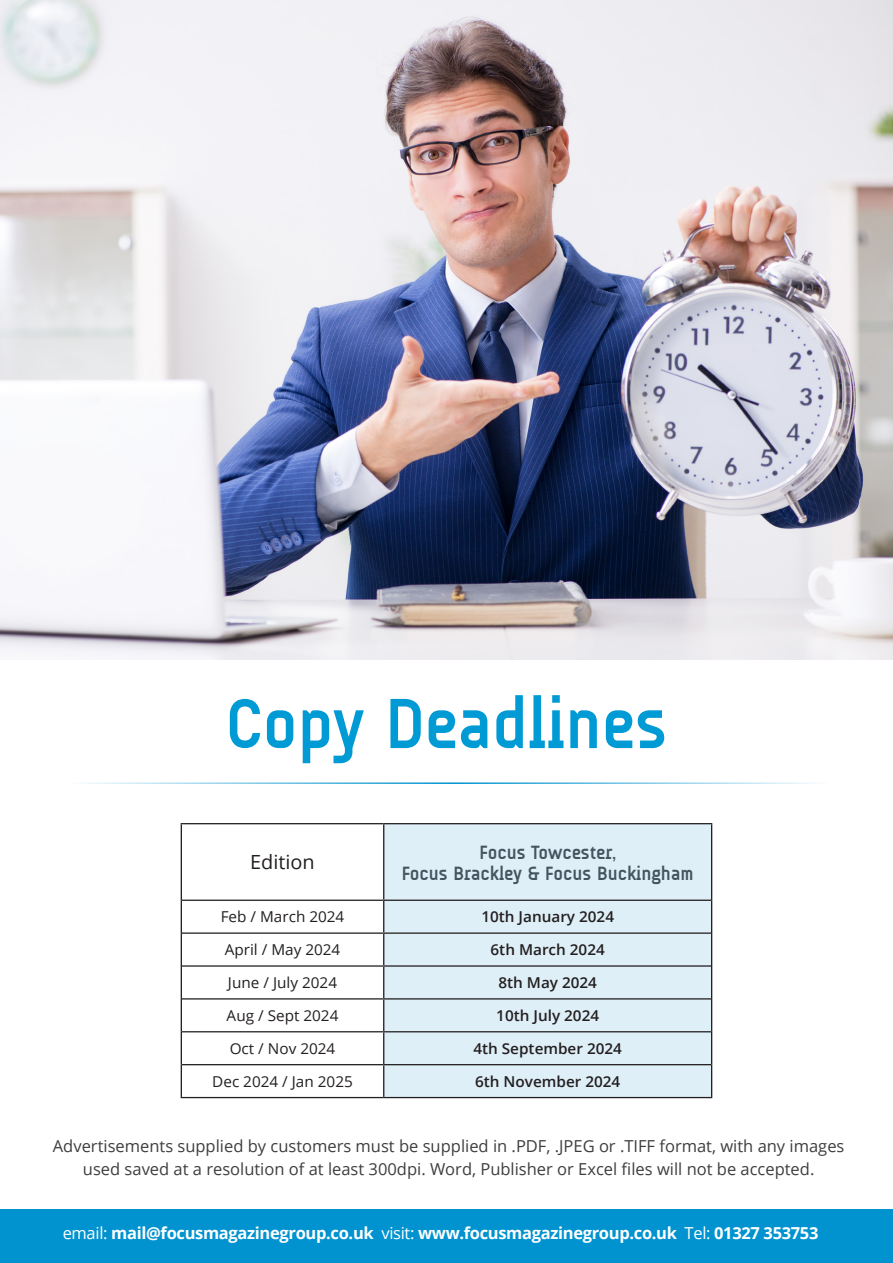
<style>
.page{position:relative;width:893px;height:1263px;background:#fff}
.page>*{position:absolute;margin:0;border:0;box-sizing:border-box;transform-origin:0 0}
.t1{font:700 72px "A Udimat";color:#009ad4}
.t2{font:700 19.5px/21px "A Udimat";color:#45555f;text-align:center}
.t3{font:19.5px "Open Sans";color:#231f20}
.Paragraph_Style_1{font:16.5px/22.5px "Open Sans";color:#3e3e3f;text-align:center}
.t4{font:700 16.5px "Open Sans";letter-spacing:-.02em;color:#fff}
.t5{font:600 15px "Open Sans";color:#231f20}
.t6{font:15px "Open Sans";color:#231f20}
.s1{font-weight:400}
</style>
<div class="page">
<img style="left:0;top:0;width:893px;height:659px">
<hr style="left:63px;top:782px;width:765px;height:2px;background:#0093d0">
<svg style="left:182px;top:824px;width:201px;height:273px"></svg>
<div style="left:384px;top:824px;width:327px;height:273px;background:#dfeff8"></div>
<hr style="left:181px;top:823px;width:203px;height:1px;background:#231f20">
<hr style="left:384px;top:823px;width:328px;height:1px;background:#231f20">
<hr style="left:182px;top:899px;width:202px;height:2px;background:#231f20">
<hr style="left:384px;top:899px;width:327px;height:2px;background:#231f20">
<hr style="left:182px;top:932px;width:202px;height:2px;background:#231f20">
<hr style="left:384px;top:932px;width:327px;height:2px;background:#231f20">
<hr style="left:182px;top:965px;width:202px;height:2px;background:#231f20">
<hr style="left:384px;top:965px;width:327px;height:2px;background:#231f20">
<hr style="left:182px;top:998px;width:202px;height:1px;background:#231f20">
<hr style="left:384px;top:998px;width:327px;height:1px;background:#231f20">
<hr style="left:182px;top:1031px;width:202px;height:1px;background:#231f20">
<hr style="left:384px;top:1031px;width:327px;height:1px;background:#231f20">
<hr style="left:182px;top:1064px;width:202px;height:1px;background:#231f20">
<hr style="left:384px;top:1064px;width:327px;height:1px;background:#231f20">
<hr style="left:181px;top:1097px;width:203px;height:1px;background:#231f20">
<hr style="left:384px;top:1097px;width:328px;height:1px;background:#231f20">
<hr style="left:181px;top:824px;width:1px;height:76px;background:#231f20">
<hr style="left:383px;top:824px;width:1px;height:75px;background:#231f20">
<hr style="left:711px;top:824px;width:1px;height:76px;background:#231f20">
<hr style="left:181px;top:900px;width:1px;height:33px;background:#231f20">
<hr style="left:383px;top:901px;width:1px;height:31px;background:#231f20">
<hr style="left:711px;top:900px;width:1px;height:33px;background:#231f20">
<hr style="left:181px;top:933px;width:1px;height:33px;background:#231f20">
<hr style="left:383px;top:934px;width:1px;height:31px;background:#231f20">
<hr style="left:711px;top:933px;width:1px;height:33px;background:#231f20">
<hr style="left:181px;top:966px;width:1px;height:33px;background:#231f20">
<hr style="left:383px;top:967px;width:1px;height:31px;background:#231f20">
<hr style="left:711px;top:966px;width:1px;height:33px;background:#231f20">
<hr style="left:181px;top:999px;width:1px;height:33px;background:#231f20">
<hr style="left:383px;top:999px;width:1px;height:32px;background:#231f20">
<hr style="left:711px;top:999px;width:1px;height:33px;background:#231f20">
<hr style="left:181px;top:1032px;width:1px;height:33px;background:#231f20">
<hr style="left:383px;top:1032px;width:1px;height:32px;background:#231f20">
<hr style="left:711px;top:1032px;width:1px;height:33px;background:#231f20">
<hr style="left:181px;top:1065px;width:1px;height:32px;background:#231f20">
<hr style="left:383px;top:1065px;width:1px;height:32px;background:#231f20">
<hr style="left:711px;top:1065px;width:1px;height:32px;background:#231f20">
<div style="left:0;top:1209px;width:893px;height:54px;background:#0093d0"></div>
<p class="t1" style="left:226px;top:683px;width:442px">Copy Deadlines</p>
<p class="t3" style="left:250px;top:849px;width:66px">Edition</p>
<p class="t2" style="left:402px;top:842px;width:293px">Focus Towcester,<br>Focus Brackley &amp; Focus Buckingham</p>
<p class="t6" style="left:221px;top:907px;width:125px">Feb / March 2024</p>
<p class="t5" style="left:481px;top:907px;width:134px">10th January 2024</p>
<p class="t6" style="left:225px;top:939px;width:117px">April / May 2024</p>
<p class="t5" style="left:491px;top:939px;width:116px">6th March 2024</p>
<p class="t6" style="left:228px;top:972px;width:111px">June / July 2024</p>
<p class="t5" style="left:498px;top:972px;width:100px">8th May 2024</p>
<p class="t6" style="left:227px;top:1005px;width:113px">Aug / Sept 2024</p>
<p class="t5" style="left:496px;top:1005px;width:104px">10th July 2024</p>
<p class="t6" style="left:230px;top:1038px;width:107px">Oct / Nov 2024</p>
<p class="t5" style="left:473px;top:1038px;width:150px">4th September 2024</p>
<p class="t6" style="left:212px;top:1071px;width:142px">Dec 2024 / Jan 2025</p>
<p class="t5" style="left:475px;top:1071px;width:147px">6th November 2024</p>
<p class="Paragraph_Style_1" style="left:53px;top:1134px;width:793px">Advertisements supplied by customers must be supplied in .PDF, .JPEG or .TIFF format, with any images used saved at a resolution of at least 300dpi. Word, Publisher or Excel files will not be accepted.</p>
<p class="t4" style="left:63px;top:1222px;width:757px"><span class="s1">email:</span> mail@focusmagazinegroup.co.uk <span class="s1">visit:</span> www.focusmagazinegroup.co.uk <span class="s1">Tel:</span> 01327 353753</p>
</div>
